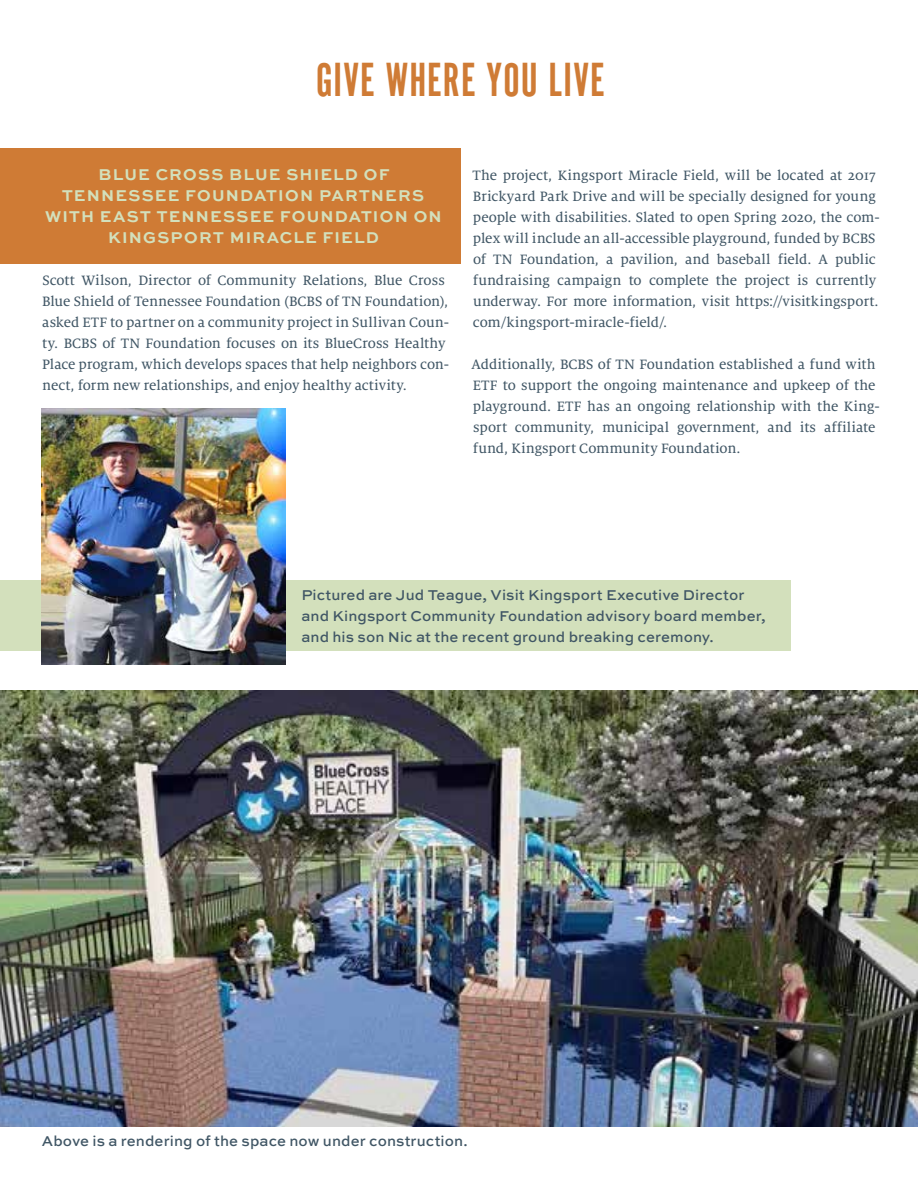
<style>
.page{position:relative;width:918px;height:1188px;background:#fff}
.page>*{position:absolute;margin:0;border:0;box-sizing:border-box;transform-origin:0 0}
.t1{font:49.5px "Alternate Gothic LT No 1";letter-spacing:.025em;color:#cf7b35}
.t2{font:700 16.5px/21px "Sweet Sans";color:#d3e0bc;text-align:center}
.t3{font:15px/21px "Milo Serif OT Text";color:#405665}
.t4{font:500 15px/21px "Sweet Sans";letter-spacing:.005em;color:#405665}
</style>
<div class="page">
<div style="left:0;top:148px;width:460px;height:116px;background:#cf7b35"></div>
<div style="left:0;top:580px;width:790px;height:71px;background:#d3e0bc"></div>
<img style="left:0;top:690px;width:918px;height:436px">
<img style="left:42px;top:408px;width:244px;height:257px">
<h1 class="t1" style="left:316px;top:55px;width:291px">GIVE WHERE YOU LIVE</h1>
<p class="t2" style="left:45px;top:165px;width:399px">BLUE CROSS BLUE SHIELD OF<br>TENNESSEE FOUNDATION PARTNERS<br>WITH EAST TENNESSEE FOUNDATION ON<br>KINGSPORT MIRACLE FIELD</p>
<p class="t3" style="left:42px;top:270px;width:408px">Scott Wilson, Director of Community Relations, Blue Cross Blue Shield of Tennessee Foundation (BCBS of TN Foundation), asked ETF to partner on a community project in Sullivan Coun&shy;ty. BCBS of TN Foundation focuses on its BlueCross Healthy Place program, which develops spaces that help neighbors con&shy;nect, form new relationships, and enjoy healthy activity.</p>
<p class="t3" style="left:473px;top:165px;width:409px">The project, Kingsport Miracle Field, will be located at 2017<br>Brickyard Park Drive and will be specially designed for young people with disabilities. Slated to open Spring 2020, the com&shy;plex will include an all-accessible playground, funded by BCBS of TN Foundation, a pavilion, and baseball field. A public fundraising campaign to complete the project is currently underway. For more information, visit https://visitkingsport. com/kingsport-miracle-field/.</p>
<p class="t3" style="left:472px;top:354px;width:410px">Additionally, BCBS of TN Foundation established a fund with ETF to support the ongoing maintenance and upkeep of the playground. ETF has an ongoing relationship with the King&shy;sport community, municipal government, and its affiliate fund, Kingsport Community Foundation.</p>
<p class="t4" style="left:301px;top:585px;width:466px">Pictured are Jud Teague, Visit Kingsport Executive Director and Kingsport Community Foundation advisory board member, and his son Nic at the recent ground breaking ceremony.</p>
<p class="t4" style="left:42px;top:1131px;width:427px">Above is a rendering of the space now under construction.</p>
</div>
